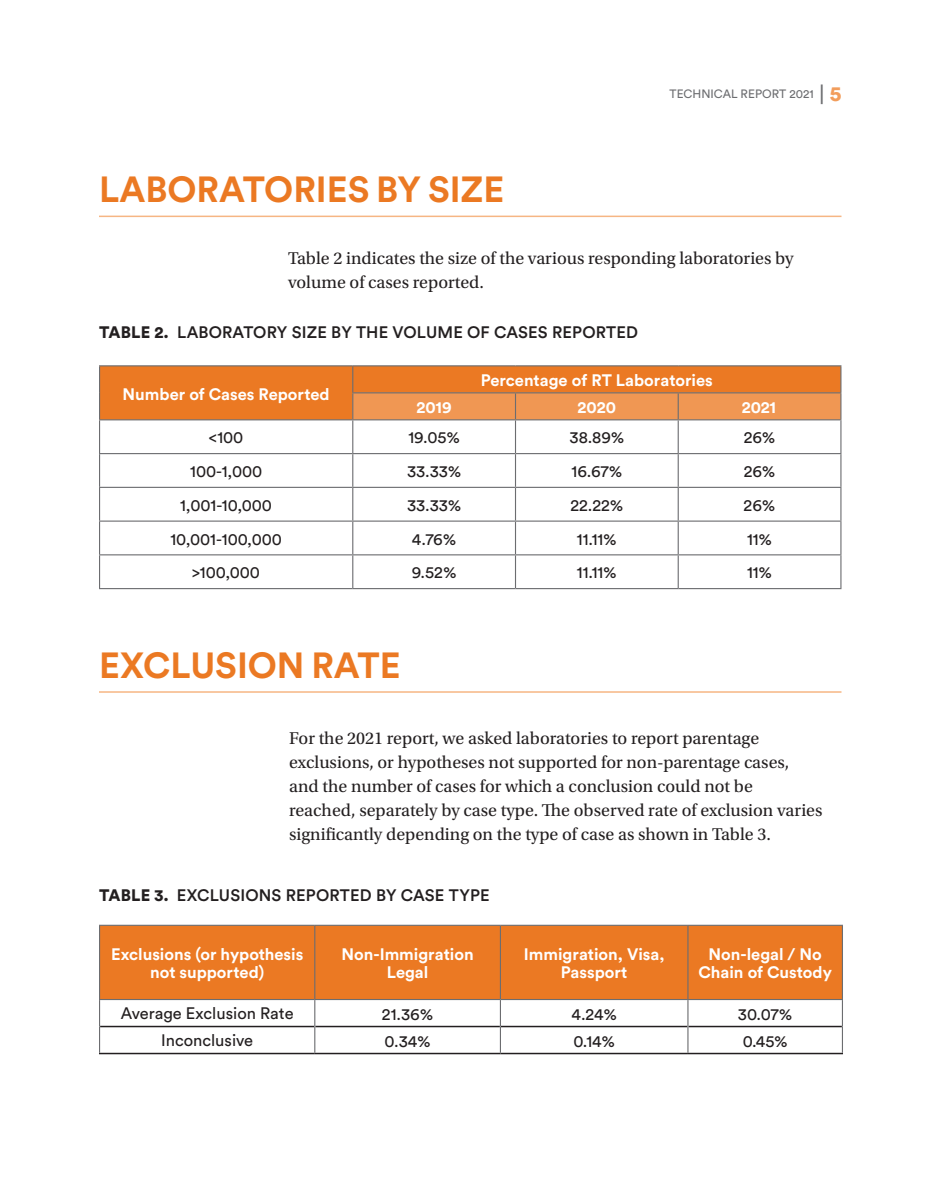
<style>
.page{position:relative;width:927px;height:1197px;background:#fff}
.page>*{position:absolute;margin:0;border:0;box-sizing:border-box;transform-origin:0 0}
.head{font:700 36px "Circular Std";color:#eb7923}
.Body{font:18px/24px "Utopia Std";color:#231f20}
.t1{font:16.5px "Circular Std Book";color:#231f20}
.t2{font:700 16.5px/18px "Circular Std";color:#fff;text-align:center}
.t3{font:500 16.5px "Circular Std";letter-spacing:.01em;color:#231f20}
.t4{font:12px "Circular Std Book";color:#6c6d70}
.s1{font-size:21px}
.s2{font-family:"Circular Std Black";font-size:21px;color:#f29d5c}
.s3{font-family:"Circular Std Black";font-weight:400}
</style>
<div class="page">
<hr style="left:99px;top:216px;width:743px;height:1px;background:#f6b684">
<hr style="left:99px;top:365px;width:254px;height:1px;background:#6c6d70">
<hr style="left:353px;top:365px;width:163px;height:1px;background:#6c6d70">
<hr style="left:516px;top:365px;width:162px;height:1px;background:#6c6d70">
<hr style="left:678px;top:365px;width:163px;height:1px;background:#6c6d70">
<hr style="left:840px;top:366px;width:2px;height:26px;background:#6c6d70">
<svg style="left:99px;top:366px;width:742px;height:53px;background:#e98234"></svg>
<hr style="left:840px;top:393px;width:2px;height:26px;background:#6c6d70">
<hr style="left:99px;top:419px;width:254px;height:1px;background:#6c6d70">
<hr style="left:99px;top:420px;width:1px;height:33px;background:#6c6d70">
<hr style="left:353px;top:419px;width:163px;height:1px;background:#6c6d70">
<hr style="left:352px;top:420px;width:1px;height:33px;background:#6c6d70">
<hr style="left:516px;top:419px;width:162px;height:1px;background:#6c6d70">
<hr style="left:515px;top:420px;width:1px;height:33px;background:#6c6d70">
<hr style="left:678px;top:419px;width:163px;height:1px;background:#6c6d70">
<hr style="left:678px;top:420px;width:1px;height:33px;background:#6c6d70">
<hr style="left:840px;top:420px;width:2px;height:33px;background:#6c6d70">
<hr style="left:99px;top:453px;width:254px;height:1px;background:#6c6d70">
<hr style="left:99px;top:454px;width:1px;height:33px;background:#6c6d70">
<hr style="left:353px;top:453px;width:163px;height:1px;background:#6c6d70">
<hr style="left:352px;top:454px;width:1px;height:33px;background:#6c6d70">
<hr style="left:516px;top:453px;width:162px;height:1px;background:#6c6d70">
<hr style="left:515px;top:454px;width:1px;height:33px;background:#6c6d70">
<hr style="left:678px;top:453px;width:163px;height:1px;background:#6c6d70">
<hr style="left:678px;top:454px;width:1px;height:33px;background:#6c6d70">
<hr style="left:840px;top:454px;width:2px;height:33px;background:#6c6d70">
<hr style="left:99px;top:487px;width:254px;height:1px;background:#6c6d70">
<hr style="left:99px;top:488px;width:1px;height:33px;background:#6c6d70">
<hr style="left:353px;top:487px;width:163px;height:1px;background:#6c6d70">
<hr style="left:352px;top:488px;width:1px;height:33px;background:#6c6d70">
<hr style="left:516px;top:487px;width:162px;height:1px;background:#6c6d70">
<hr style="left:515px;top:488px;width:1px;height:33px;background:#6c6d70">
<hr style="left:678px;top:487px;width:163px;height:1px;background:#6c6d70">
<hr style="left:678px;top:488px;width:1px;height:33px;background:#6c6d70">
<hr style="left:840px;top:488px;width:2px;height:33px;background:#6c6d70">
<hr style="left:99px;top:521px;width:254px;height:1px;background:#6c6d70">
<hr style="left:99px;top:522px;width:1px;height:32px;background:#6c6d70">
<hr style="left:353px;top:521px;width:163px;height:1px;background:#6c6d70">
<hr style="left:352px;top:522px;width:1px;height:32px;background:#6c6d70">
<hr style="left:516px;top:521px;width:162px;height:1px;background:#6c6d70">
<hr style="left:515px;top:522px;width:1px;height:32px;background:#6c6d70">
<hr style="left:678px;top:521px;width:163px;height:1px;background:#6c6d70">
<hr style="left:678px;top:522px;width:1px;height:32px;background:#6c6d70">
<hr style="left:840px;top:522px;width:2px;height:32px;background:#6c6d70">
<hr style="left:99px;top:554px;width:254px;height:1px;background:#6c6d70">
<hr style="left:99px;top:555px;width:1px;height:33px;background:#6c6d70">
<hr style="left:353px;top:554px;width:163px;height:1px;background:#6c6d70">
<hr style="left:352px;top:555px;width:1px;height:33px;background:#6c6d70">
<hr style="left:516px;top:554px;width:162px;height:1px;background:#6c6d70">
<hr style="left:515px;top:555px;width:1px;height:33px;background:#6c6d70">
<hr style="left:678px;top:554px;width:163px;height:1px;background:#6c6d70">
<hr style="left:678px;top:555px;width:1px;height:33px;background:#6c6d70">
<hr style="left:840px;top:555px;width:2px;height:33px;background:#6c6d70">
<hr style="left:99px;top:588px;width:254px;height:1px;background:#6c6d70">
<hr style="left:353px;top:588px;width:163px;height:1px;background:#6c6d70">
<hr style="left:516px;top:588px;width:162px;height:1px;background:#6c6d70">
<hr style="left:678px;top:588px;width:163px;height:1px;background:#6c6d70">
<hr style="left:99px;top:691px;width:743px;height:2px;background:#f6b684">
<div style="left:100px;top:926px;width:742px;height:73px;background:#eb7923"></div>
<hr style="left:100px;top:1026px;width:214px;height:1px;background:#231f20">
<hr style="left:315px;top:1026px;width:185px;height:1px;background:#231f20">
<hr style="left:501px;top:1026px;width:186px;height:1px;background:#231f20">
<hr style="left:689px;top:1026px;width:153px;height:1px;background:#231f20">
<hr style="left:99px;top:1053px;width:216px;height:1px;background:#231f20">
<hr style="left:315px;top:1053px;width:185px;height:1px;background:#231f20">
<hr style="left:500px;top:1053px;width:188px;height:1px;background:#231f20">
<hr style="left:688px;top:1053px;width:155px;height:1px;background:#231f20">
<hr style="left:687px;top:1000px;width:2px;height:27px;background:#6c6d70">
<svg style="left:99px;top:1000px;width:1px;height:53px"></svg>
<svg style="left:314px;top:1000px;width:1px;height:53px"></svg>
<svg style="left:500px;top:1000px;width:1px;height:53px"></svg>
<hr style="left:687px;top:1027px;width:2px;height:26px;background:#6c6d70">
<svg style="left:842px;top:1000px;width:1px;height:53px"></svg>
<hr style="left:99px;top:925px;width:216px;height:1px;background:#6c6d70">
<hr style="left:99px;top:926px;width:1px;height:73px;background:#6c6d70">
<hr style="left:315px;top:925px;width:185px;height:1px;background:#6c6d70">
<hr style="left:314px;top:926px;width:1px;height:73px;background:#6c6d70">
<hr style="left:500px;top:925px;width:188px;height:1px;background:#6c6d70">
<hr style="left:500px;top:926px;width:1px;height:73px;background:#6c6d70">
<hr style="left:688px;top:925px;width:155px;height:1px;background:#6c6d70">
<hr style="left:687px;top:926px;width:2px;height:73px;background:#6c6d70">
<hr style="left:842px;top:926px;width:1px;height:73px;background:#6c6d70">
<hr style="left:99px;top:999px;width:216px;height:1px;background:#6c6d70">
<hr style="left:315px;top:999px;width:185px;height:1px;background:#6c6d70">
<hr style="left:500px;top:999px;width:188px;height:1px;background:#6c6d70">
<hr style="left:688px;top:999px;width:155px;height:1px;background:#6c6d70">
<p class="head" style="left:99px;top:166px;width:407px">LABORATORIES BY SIZE</p>
<p class="t4" style="left:670px;top:86px;width:173px">TECHNICAL REPORT 2021 <span class="s1">|</span> <span class="s2">5</span></p>
<p class="Body" style="left:288px;top:247px;width:507px">Table 2 indicates the size of the various responding laboratories by volume of cases reported.</p>
<p class="t3" style="left:99px;top:322px;width:541px"><span class="s3">TABLE 2.</span> LABORATORY SIZE BY THE VOLUME OF CASES REPORTED</p>
<p class="t2" style="left:123px;top:384px;width:209px">Number of Cases Reported</p>
<p class="t2" style="left:481px;top:371px;width:234px">Percentage of RT Laboratories</p>
<p class="t2" style="left:417px;top:398px;width:37px">2019</p>
<p class="t2" style="left:578px;top:398px;width:40px">2020</p>
<p class="t2" style="left:742px;top:398px;width:36px">2021</p>
<p class="t1" style="left:209px;top:428px;width:36px">&lt;100</p>
<p class="t1" style="left:408px;top:428px;width:53px">19.05%</p>
<p class="t1" style="left:570px;top:428px;width:56px">38.89%</p>
<p class="t1" style="left:744px;top:428px;width:33px">26%</p>
<p class="t1" style="left:190px;top:461px;width:74px">100-1,000</p>
<p class="t1" style="left:407px;top:461px;width:56px">33.33%</p>
<p class="t1" style="left:572px;top:461px;width:52px">16.67%</p>
<p class="t1" style="left:744px;top:461px;width:33px">26%</p>
<p class="t1" style="left:180px;top:495px;width:93px">1,001-10,000</p>
<p class="t1" style="left:407px;top:495px;width:56px">33.33%</p>
<p class="t1" style="left:570px;top:495px;width:54px">22.22%</p>
<p class="t1" style="left:744px;top:495px;width:33px">26%</p>
<p class="t1" style="left:170px;top:529px;width:113px">10,001-100,000</p>
<p class="t1" style="left:412px;top:529px;width:46px">4.76%</p>
<p class="t1" style="left:577px;top:529px;width:41px">11.11%</p>
<p class="t1" style="left:747px;top:529px;width:26px">11%</p>
<p class="t1" style="left:192px;top:563px;width:69px">&gt;100,000</p>
<p class="t1" style="left:412px;top:563px;width:46px">9.52%</p>
<p class="t1" style="left:577px;top:563px;width:41px">11.11%</p>
<p class="t1" style="left:747px;top:563px;width:26px">11%</p>
<p class="head" style="left:99px;top:642px;width:303px">EXCLUSION RATE</p>
<p class="Body" style="left:289px;top:727px;width:535px">For the 2021 report, we asked laboratories to report parentage exclusions, or hypotheses not supported for non-parentage cases, and the number of cases for which a conclusion could not be reached, separately by case type. The observed rate of exclusion varies significantly depending on the type of case as shown in Table 3.</p>
<p class="t3" style="left:99px;top:885px;width:392px"><span class="s3">TABLE 3.</span> EXCLUSIONS REPORTED BY CASE TYPE</p>
<p class="t2" style="left:111px;top:945px;width:194px">Exclusions (or hypothesis not supported)</p>
<p class="t2" style="left:342px;top:945px;width:134px">Non-Immigration<br>Legal</p>
<p class="t2" style="left:524px;top:945px;width:142px">Immigration, Visa,<br>Passport</p>
<p class="t2" style="left:698px;top:945px;width:135px">Non-legal / No<br>Chain of Custody</p>
<p class="t1" style="left:121px;top:1003px;width:174px">Average Exclusion Rate</p>
<p class="t1" style="left:382px;top:1004px;width:53px">21.36%</p>
<p class="t1" style="left:572px;top:1004px;width:47px">4.24%</p>
<p class="t1" style="left:738px;top:1004px;width:56px">30.07%</p>
<p class="t1" style="left:161px;top:1030px;width:94px">Inconclusive</p>
<p class="t1" style="left:385px;top:1031px;width:47px">0.34%</p>
<p class="t1" style="left:573px;top:1031px;width:43px">0.14%</p>
<p class="t1" style="left:743px;top:1031px;width:47px">0.45%</p>
</div>
